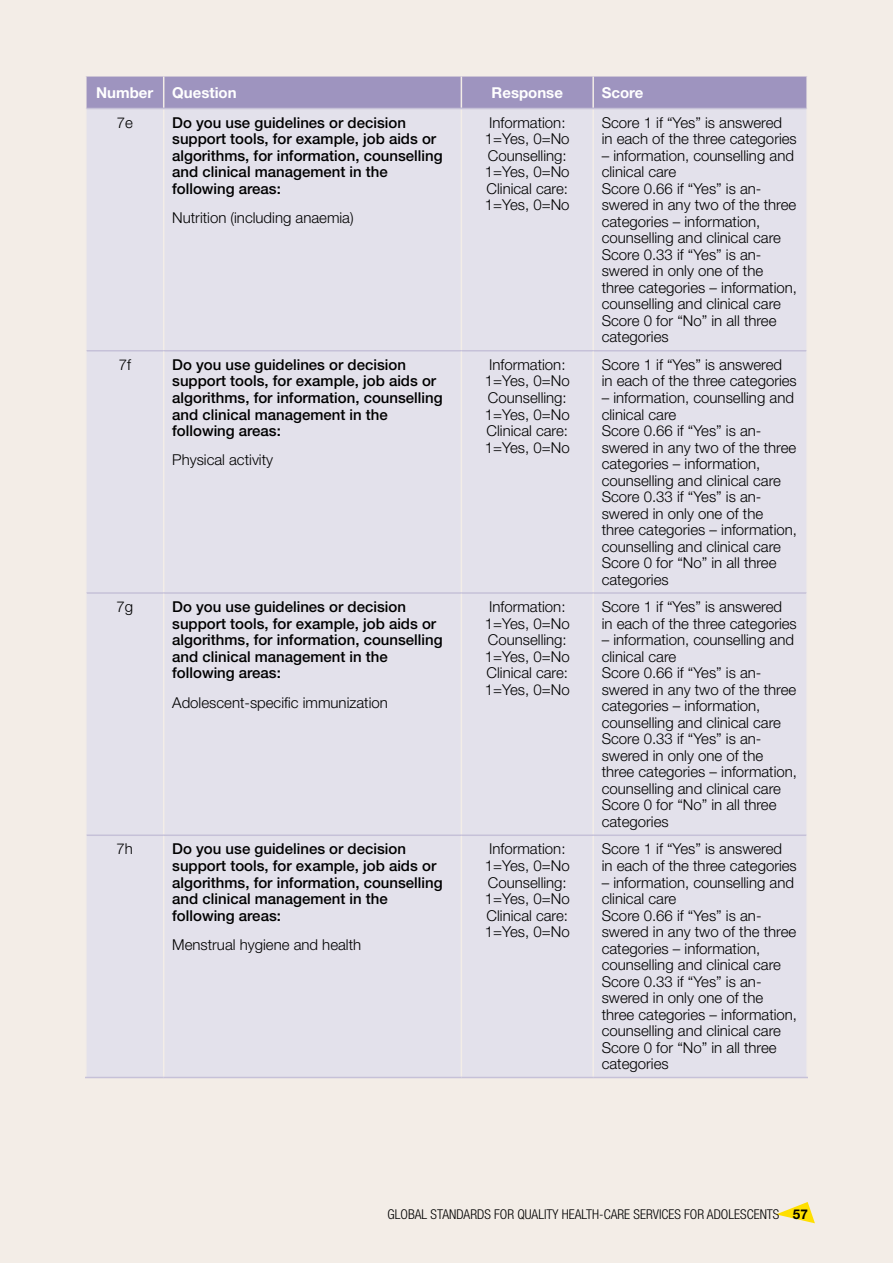
<style>
.page{position:relative;width:893px;height:1263px;background:#f3ede7}
.page>*{position:absolute;margin:0;border:0;box-sizing:border-box;transform-origin:0 0}
.t1{font:300 15px/16.5px "Helvetica Neue LT Std";color:#000}
.t2{font:500 15px/16.5px "Helvetica Neue LT Std";color:#000}
.t3{font:700 15px "Helvetica Neue LT Std";color:#fff}
.t4{font:300 condensed 13.5px "Helvetica Neue LT Std";color:#000}
.s1{font-weight:700;font-stretch:normal}
</style>
<div class="page">
<svg style="left:776px;top:1202px;width:39px;height:21px"></svg>
<div style="left:87px;top:77px;width:719px;height:31px;background:#9e94bf"></div>
<div style="left:87px;top:109px;width:719px;height:968px;background:#e3e1eb"></div>
<hr style="left:163px;top:109px;width:1px;height:241px;background:#f3ede7">
<hr style="left:461px;top:109px;width:1px;height:241px;background:#f3ede7">
<hr style="left:592px;top:109px;width:2px;height:241px;background:#f3ede7">
<hr style="left:87px;top:350px;width:77px;height:1px;background:#c6c1d8">
<hr style="left:164px;top:350px;width:297px;height:1px;background:#c6c1d8">
<hr style="left:163px;top:351px;width:1px;height:241px;background:#f3ede7">
<hr style="left:461px;top:350px;width:132px;height:1px;background:#c6c1d8">
<hr style="left:461px;top:351px;width:1px;height:241px;background:#f3ede7">
<hr style="left:593px;top:350px;width:213px;height:1px;background:#c6c1d8">
<hr style="left:592px;top:351px;width:2px;height:241px;background:#f3ede7">
<hr style="left:87px;top:592px;width:77px;height:2px;background:#c6c1d8">
<hr style="left:164px;top:592px;width:297px;height:2px;background:#c6c1d8">
<hr style="left:163px;top:594px;width:1px;height:240px;background:#f3ede7">
<hr style="left:461px;top:592px;width:132px;height:2px;background:#c6c1d8">
<hr style="left:461px;top:594px;width:1px;height:240px;background:#f3ede7">
<hr style="left:593px;top:592px;width:213px;height:2px;background:#c6c1d8">
<hr style="left:592px;top:594px;width:2px;height:240px;background:#f3ede7">
<hr style="left:87px;top:834px;width:77px;height:2px;background:#c6c1d8">
<hr style="left:163px;top:77px;width:1px;height:31px;background:#f3ede7">
<hr style="left:461px;top:77px;width:1px;height:31px;background:#f3ede7">
<hr style="left:592px;top:77px;width:2px;height:31px;background:#f3ede7">
<hr style="left:163px;top:836px;width:1px;height:241px;background:#f3ede7">
<hr style="left:164px;top:834px;width:297px;height:2px;background:#c6c1d8">
<hr style="left:461px;top:834px;width:132px;height:2px;background:#c6c1d8">
<hr style="left:461px;top:836px;width:1px;height:241px;background:#f3ede7">
<hr style="left:593px;top:834px;width:213px;height:2px;background:#c6c1d8">
<hr style="left:592px;top:836px;width:2px;height:241px;background:#f3ede7">
<hr style="left:85px;top:1077px;width:79px;height:1px;background:#c6c1d8">
<hr style="left:164px;top:1077px;width:297px;height:1px;background:#c6c1d8">
<hr style="left:461px;top:1077px;width:132px;height:1px;background:#c6c1d8">
<hr style="left:593px;top:1077px;width:215px;height:1px;background:#c6c1d8">
<hr style="left:87px;top:108px;width:77px;height:1px;background:#c6c1d8">
<hr style="left:164px;top:108px;width:297px;height:1px;background:#c6c1d8">
<hr style="left:461px;top:108px;width:132px;height:1px;background:#c6c1d8">
<hr style="left:593px;top:108px;width:213px;height:1px;background:#c6c1d8">
<p class="t3" style="left:96px;top:83px;width:59px">Number</p>
<p class="t3" style="left:172px;top:83px;width:66px">Question</p>
<p class="t3" style="left:492px;top:83px;width:73px">Response</p>
<p class="t3" style="left:602px;top:83px;width:43px">Score</p>
<p class="t1" style="left:117px;top:114px;width:18px">7e</p>
<p class="t2" style="left:172px;top:114px;width:272px">Do you use guidelines or decision support tools, for example, job aids or algorithms, for information, counselling and clinical management in the following areas:</p>
<p class="t1" style="left:172px;top:209px;width:183px">Nutrition (including anaemia)</p>
<p class="t1" style="left:485px;top:114px;width:86px">Information:<br>1=Yes, 0=No<br>Counselling:<br>1=Yes, 0=No<br>Clinical care:<br>1=Yes, 0=No</p>
<p class="t1" style="left:602px;top:114px;width:197px">Score 1 if “Yes” is answered<br>in each of the three categories</p>
<p class="t1" style="left:602px;top:147px;width:197px">– information, counselling and clinical care<br>Score 0.66 if “Yes” is an&shy;swered in any two of the three categories – information, counselling and clinical care<br>Score 0.33 if “Yes” is an&shy;swered in only one of the three categories – information, counselling and clinical care<br>Score 0 for “No” in all three categories</p>
<p class="t1" style="left:119px;top:356px;width:14px">7f</p>
<p class="t2" style="left:172px;top:356px;width:272px">Do you use guidelines or decision support tools, for example, job aids or algorithms, for information, counselling and clinical management in the following areas:</p>
<p class="t1" style="left:172px;top:451px;width:102px">Physical activity</p>
<p class="t1" style="left:116px;top:598px;width:18px">7g</p>
<p class="t2" style="left:172px;top:598px;width:272px">Do you use guidelines or decision support tools, for example, job aids or algorithms, for information, counselling and clinical management in the following areas:</p>
<p class="t1" style="left:172px;top:694px;width:217px">Adolescent-specific immunization</p>
<p class="t1" style="left:117px;top:840px;width:18px">7h</p>
<p class="t2" style="left:172px;top:841px;width:272px">Do you use guidelines or decision support tools, for example, job aids or algorithms, for information, counselling and clinical management in the following areas:</p>
<p class="t1" style="left:172px;top:936px;width:190px">Menstrual hygiene and health</p>
<p class="t1" style="left:485px;top:356px;width:86px">Information:<br>1=Yes, 0=No<br>Counselling:<br>1=Yes, 0=No<br>Clinical care:<br>1=Yes, 0=No</p>
<p class="t1" style="left:602px;top:356px;width:197px">Score 1 if “Yes” is answered<br>in each of the three categories</p>
<p class="t1" style="left:602px;top:389px;width:197px">– information, counselling and clinical care<br>Score 0.66 if “Yes” is an&shy;swered in any two of the three categories – information, counselling and clinical care<br>Score 0.33 if “Yes” is an&shy;swered in only one of the three categories – information, counselling and clinical care<br>Score 0 for “No” in all three categories</p>
<p class="t1" style="left:485px;top:598px;width:86px">Information:<br>1=Yes, 0=No<br>Counselling:<br>1=Yes, 0=No<br>Clinical care:<br>1=Yes, 0=No</p>
<p class="t1" style="left:602px;top:598px;width:197px">Score 1 if “Yes” is answered<br>in each of the three categories</p>
<p class="t1" style="left:602px;top:631px;width:197px">– information, counselling and clinical care<br>Score 0.66 if “Yes” is an&shy;swered in any two of the three categories – information, counselling and clinical care<br>Score 0.33 if “Yes” is an&shy;swered in only one of the three categories – information, counselling and clinical care<br>Score 0 for “No” in all three categories</p>
<p class="t1" style="left:485px;top:840px;width:86px">Information:<br>1=Yes, 0=No<br>Counselling:<br>1=Yes, 0=No<br>Clinical care:<br>1=Yes, 0=No</p>
<p class="t1" style="left:602px;top:840px;width:197px">Score 1 if “Yes” is answered<br>in each of the three categories</p>
<p class="t1" style="left:602px;top:873px;width:197px">– information, counselling and clinical care<br>Score 0.66 if “Yes” is an&shy;swered in any two of the three categories – information, counselling and clinical care<br>Score 0.33 if “Yes” is an&shy;swered in only one of the three categories – information, counselling and clinical care<br>Score 0 for “No” in all three categories</p>
<p class="t4" style="left:388px;top:1206px;width:422px">GLOBAL STANDARDS FOR QUALITY HEALTH-CARE SERVICES FOR ADOLESCENTS <span class="s1">57</span></p>
</div>
